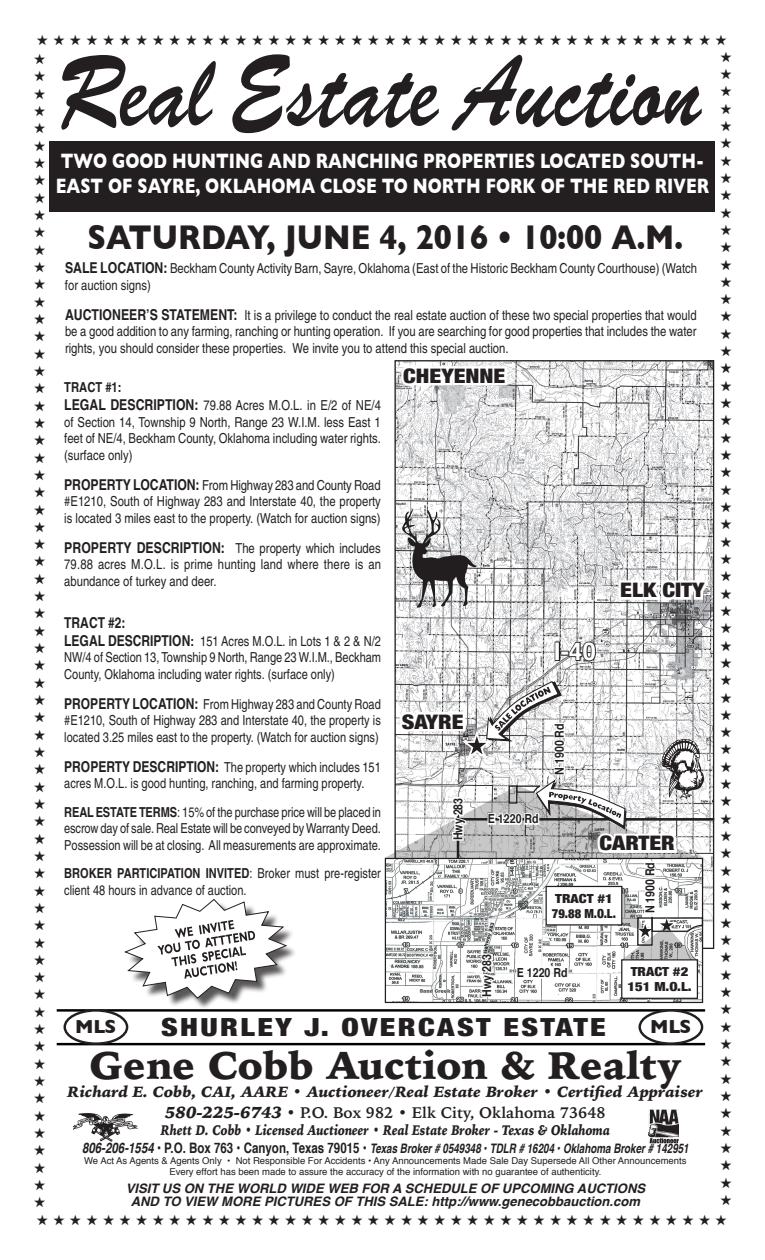
<style>
.page{position:relative;width:765px;height:1260px;background:#fff}
.page>*{position:absolute;margin:0;border:0;box-sizing:border-box;transform-origin:0 0}
.t1{font:103.75px "Brush Script DTC";color:#231f20;scale:.77 1}
.t2{font:900 38.5px "Iowan Old Style BT";color:#231f20}
.t3{font:700 35px "Gill Sans";color:#231f20;scale:.87 1}
.t4{font:900 condensed 25px "Helvetica Neue";letter-spacing:.075em;color:#231f20;scale:1.25 1}
.t5{font:700 24.5px "Helvetica";color:#fff}
.t6{font:700 21.25px/25.5px "Gill Sans";color:#fff;scale:.78 1}
.t7{font:900 condensed 20px "Helvetica Neue";color:#231f20;scale:1.18 1}
.t8{font:700 19.25px "Gill Sans";letter-spacing:-.03em;color:#231f20}
.t9{font:italic 900 15.38px/21.4px "Iowan Old Style BT";color:#231f20;text-align:center}
.t10{font:700 condensed 15px "Helvetica";color:#231f20}
.t11{font:14.5px/17.4px "Zapf Dingbats";color:#231f20;text-align:justify}
.t12{font:italic 900 14.38px "Iowan Old Style BT";color:#231f20;scale:.8 1}
.t13{font:condensed 13.75px/16.5px "Helvetica";color:#231f20;text-align:justify}
.t14{font:italic 700 13.12px "Helvetica";color:#231f20;scale:.75 1}
.t15{font:italic 700 13px/13.5px "Helvetica";color:#231f20;text-align:center}
.t16{font:700 12.5px "Helvetica";color:#231f20;scale:.85 1}
.t17{font:900 condensed 12.5px/15px "Helvetica Neue";color:#231f20;scale:1.18 1}
.t18{font:9.5px/11.4px "Helvetica";color:#231f20;text-align:center}
.s1{font-weight:700;font-size:15px}
.s2{font-weight:700}
.s3{font-size:16.62px}
.s4{font-weight:700;font-style:normal}
.s5{font-size:14.38px}
.s6{font-style:normal;font-size:14.38px}
</style>
<div class="page">
<img style="left:396px;top:362px;width:316px;height:560px">
<div style="left:49px;top:141px;width:666px;height:71px;background:#231f20"></div>
<hr style="left:57px;top:1009px;width:648px;height:3px;background:#000">
<img style="left:72px;top:1113px;width:66px;height:29px">
<img style="left:648px;top:1110px;width:30px;height:33px">
<hr style="left:57px;top:1043px;width:648px;height:2px;background:#000">
<svg style="left:640px;top:1010px;width:62px;height:34px"></svg>
<div style="left:638px;top:1009px;width:65px;height:36px;border:2px solid #231f20;border-radius:50%"></div>
<div style="left:64px;top:1009px;width:64px;height:36px;border:2px solid #231f20;border-radius:50%"></div>
<div style="left:127px;top:901px;width:171px;height:109px;background:#231f20;opacity:.75"></div>
<svg style="left:124px;top:899px;width:164px;height:100px"></svg>
<svg style="left:397px;top:360px;width:113px;height:49px"></svg>
<svg style="left:616px;top:576px;width:97px;height:43px"></svg>
<hr style="left:458px;top:818px;width:256px;height:3px;background:#231f20">
<svg style="left:401px;top:508px;width:76px;height:100px"></svg>
<svg style="left:385px;top:639px;width:319px;height:395px"></svg>
<p class="t11" style="left:37px;top:31px;width:692px">★★★★★★★★★★★★★★★★★★★★★★★★★★★★★★★★★★★★★★★★★★</p>
<p class="t11" style="left:34px;top:51px;width:13px">★ ★ ★ ★ ★ ★ ★ ★ ★ ★ ★ ★ ★ ★ ★ ★ ★ ★ ★ ★ ★ ★ ★ ★ ★ ★ ★ ★ ★ ★ ★ ★ ★ ★ ★ ★ ★ ★ ★ ★ ★ ★ ★ ★ ★ ★ ★ ★ ★ ★ ★ ★ ★ ★ ★ ★ ★ ★ ★ ★ ★ ★ ★ ★ ★ ★ ★</p>
<h1 class="t1" style="left:62px;top:33px;width:832px">Real Estate Auction</h1>
<h3 class="t6" style="left:56px;top:147px;width:839px">TWO GOOD HUNTING AND RANCHING PROPERTIES LOCATED SOUTH-<br>EAST OF SAYRE, OKLAHOMA CLOSE TO NORTH FORK OF THE RED RIVER</h3>
<h3 class="t3" style="left:88px;top:209px;width:686px">SATURDAY, JUNE 4, 2016 • 10:00 A.M.</h3>
<p class="t13" style="left:65px;top:260px;width:634px"><span class="s1">SALE LOCATION:</span> Beckham County Activity Barn, Sayre, Oklahoma (East of the Historic Beckham County Courthouse) (Watch for auction signs)</p>
<p class="t13" style="left:65px;top:306px;width:633px"><span class="s1">AUCTIONEER’S STATEMENT:</span> It is a privilege to conduct the real estate auction of these two special properties that would be a good addition to any farming, ranching or hunting operation. If you are searching for good properties that includes the water rights, you should consider these properties. We invite you to attend this special auction.</p>
<h3 class="t7" style="left:403px;top:359px;width:88px">CHEYENNE</h3>
<p class="t13" style="left:64px;top:378px;width:318px;line-height:18px"><span class="s2">TRACT #1:<br></span><span class="s1">LEGAL DESCRIPTION:</span> 79.88 Acres M.O.L. in E/2 of NE/4</p>
<p class="t13" style="left:64px;top:413px;width:318px">of Section 14, Township 9 North, Range 23 W.I.M. less East 1 feet of NE/4, Beckham County, Oklahoma including water rights. (surface only)</p>
<p class="t13" style="left:64px;top:476px;width:318px"><span class="s1">PROPERTY LOCATION:</span> From Highway 283 and County Road #E1210, South of Highway 283 and Interstate 40, the property is located 3 miles east to the property. (Watch for auction signs)</p>
<p class="t13" style="left:64px;top:539px;width:318px"><span class="s1">PROPERTY DESCRIPTION:</span> The property which includes 79.88 acres M.O.L. is prime hunting land where there is an abundance of turkey and deer.</p>
<p class="t10" style="left:64px;top:613px;width:63px">TRACT #2:</p>
<p class="t13" style="left:64px;top:632px;width:318px"><span class="s1">LEGAL DESCRIPTION</span><span class="s2">:</span> 151 Acres M.O.L. in Lots 1 &amp; 2 &amp; N/2<br>NW/4 of Section 13, Township 9 North, Range 23 W.I.M., Beckham County, Oklahoma including water rights. (surface only)</p>
<p class="t13" style="left:64px;top:695px;width:318px"><span class="s1">PROPERTY LOCATION:</span> From Highway 283 and County Road #E1210, South of Highway 283 and Interstate 40, the property is located 3.25 miles east to the property. (Watch for auction signs)</p>
<p class="t13" style="left:64px;top:758px;width:318px"><span class="s1">PROPERTY DESCRIPTION:</span> The property which includes 151 acres M.O.L. is good hunting, ranching, and farming property.</p>
<p class="t13" style="left:64px;top:803px;width:318px"><span class="s2">REAL ESTATE TERMS</span>: 15% of the purchase price will be placed in escrow day of sale. Real Estate will be conveyed by Warranty Deed.<br>Possession will be at closing. All measurements are approximate.</p>
<p class="t13" style="left:64px;top:865px;width:318px"><span class="s2">BROKER PARTICIPATION INVITED</span>: Broker must pre-register client 48 hours in advance of auction.</p>
<h3 class="t7" style="left:620px;top:574px;width:73px">ELK CITY</h3>
<h3 class="t5" style="left:554px;top:632px;width:44px">I-40</h3>
<h3 class="t7" style="left:402px;top:705px;width:54px">SAYRE</h3>
<p class="t16" style="left:549px;top:775px;width:62px;rotate:-90deg">N 1900 Rd</p>
<p class="t16" style="left:448px;top:840px;width:52px;rotate:-90deg">Hwy 283</p>
<p class="t16" style="left:488px;top:809px;width:61px">E 1220 Rd</p>
<h3 class="t7" style="left:599px;top:827px;width:65px">CARTER</h3>
<p class="t16" style="left:640px;top:913px;width:62px;rotate:-90deg">N 1900 Rd</p>
<p class="t17" style="left:552px;top:890px;width:56px">TRACT #1<br>79.88 M.O.L.</p>
<p class="t16" style="left:477px;top:997px;width:52px;rotate:-90deg">Hwy 283</p>
<p class="t16" style="left:517px;top:963px;width:61px">E 1220 Rd</p>
<p class="t17" style="left:627px;top:963px;width:56px">TRACT #2<br>151 M.O.L.</p>
<h3 class="t4" style="left:161px;top:1007px;width:357px">SHURLEY J. OVERCAST ESTATE</h3>
<h3 class="t8" style="left:75px;top:1012px;width:43px">MLS</h3>
<h3 class="t8" style="left:650px;top:1012px;width:43px">MLS</h3>
<h2 class="t2" style="left:89px;top:1040px;width:593px">Gene Cobb Auction &amp; Realty</h2>
<p class="t9" style="left:68px;top:1081px;width:637px">Richard E. Cobb, CAI, AARE • Auctioneer/Real Estate Broker • Certified Appraiser<br><span class="s3">580-225-6743</span> <span class="s4">• P.O. Box 982 • Elk City, Oklahoma 73648</span></p>
<p class="t12" style="left:161px;top:1121px;width:563px">Rhett D. Cobb • Licensed Auctioneer • Real Estate Broker - Texas &amp; Oklahoma</p>
<p class="t14" style="left:82px;top:1137px;width:811px"><span class="s5">806-206-1554</span> <span class="s6">• P.O. Box 763 • Canyon, Texas 79015 •</span> Texas Broker # 0549348 • TDLR # 16204 • Oklahoma Broker # 142951</p>
<p class="t18" style="left:84px;top:1155px;width:604px">We Act As Agents &amp; Agents Only • Not Responsible For Accidents • Any Announcements Made Sale Day Supersede All Other Announcements<br>Every effort has been made to assure the accuracy of the information with no guarantee of authenticity.</p>
<p class="t15" style="left:126px;top:1181px;width:521px">VISIT US ON THE WORLD WIDE WEB FOR A SCHEDULE OF UPCOMING AUCTIONS<br>AND TO VIEW MORE PICTURES OF THIS SALE: http://www.genecobbauction.com</p>
<p class="t11" style="left:720px;top:48px;width:13px">★ ★ ★ ★ ★ ★ ★ ★ ★ ★ ★ ★ ★ ★ ★ ★ ★ ★ ★ ★ ★ ★ ★ ★ ★ ★ ★ ★ ★ ★ ★ ★ ★ ★ ★ ★ ★ ★ ★ ★ ★ ★ ★ ★ ★ ★ ★ ★ ★ ★ ★ ★ ★ ★ ★ ★ ★ ★ ★ ★ ★ ★ ★ ★ ★ ★ ★</p>
<p class="t11" style="left:37px;top:1212px;width:692px">★★★★★★★★★★★★★★★★★★★★★★★★★★★★★★★★★★★★★★★★★★</p>
</div>
